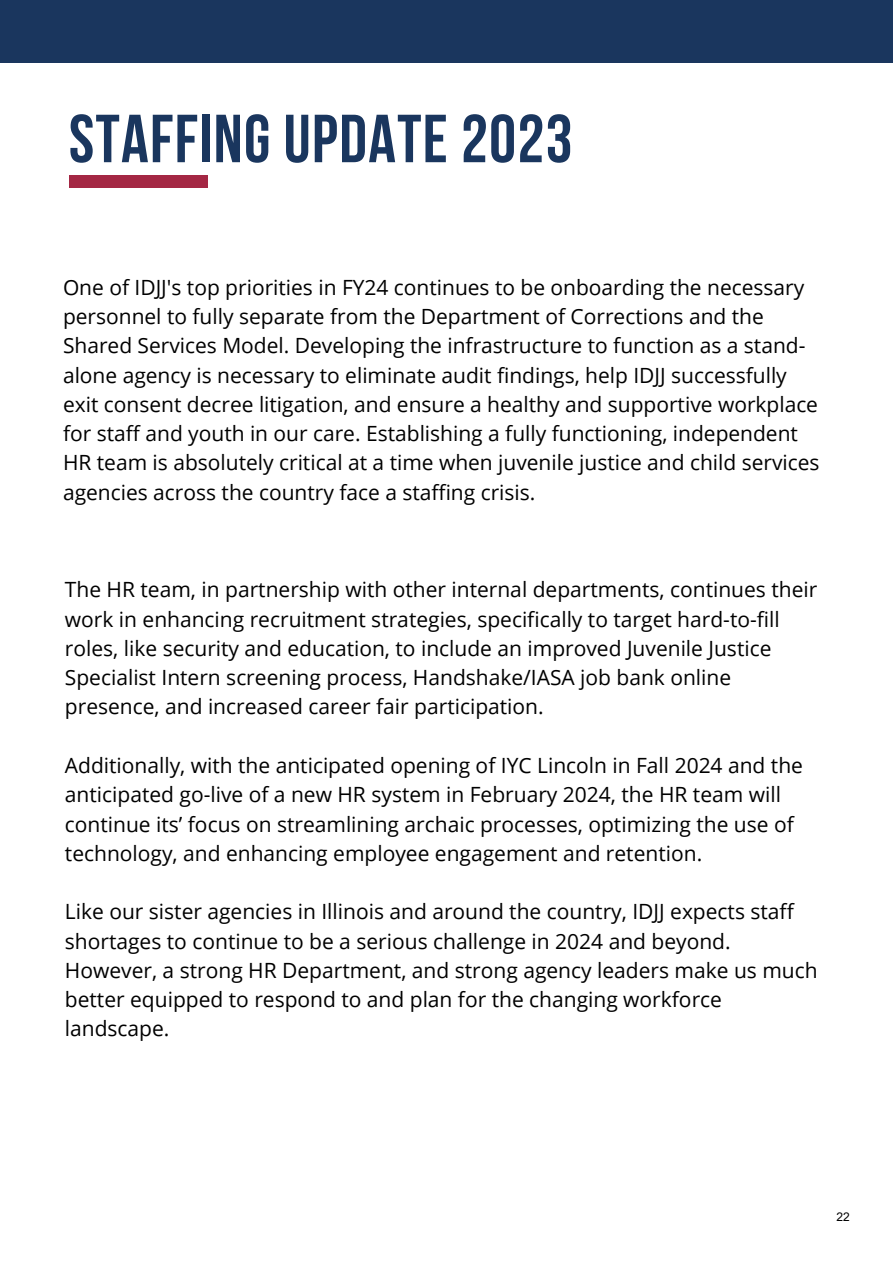
<style>
.page{position:relative;width:893px;height:1264px;background:#fff}
.page>*{position:absolute;margin:0;border:0;box-sizing:border-box;transform-origin:0 0}
.t1{font:700 67.8px "Bebas Neue";letter-spacing:.02em;color:#1a365e}
.t2{font:21px/29.2px "Open Sans";color:#000}
.t3{font:12px "Arial";color:#000}
</style>
<div class="page">
<div style="left:0;top:0;width:892px;height:62px;background:#1a365e"></div>
<div style="left:69px;top:175px;width:138px;height:12px;background:#a42744"></div>
<p class="t1" style="left:69px;top:111px;width:505px">STAFFING UPDATE 2023</p>
<p class="t2" style="left:63px;top:272px;width:742px">One of IDJJ's top priorities in FY24 continues to be onboarding the necessary</p>
<p class="t2" style="left:63px;top:301px;width:758px">personnel to fully separate from the Department of Corrections and the Shared Services Model. Developing the infrastructure to function as a stand&shy;alone agency is necessary to eliminate audit findings, help IDJJ successfully exit consent decree litigation, and ensure a healthy and supportive workplace for staff and youth in our care. Establishing a fully functioning, independent HR team is absolutely critical at a time when juvenile justice and child services agencies across the country face a staffing crisis.</p>
<p class="t2" style="left:65px;top:574px;width:753px">The HR team, in partnership with other internal departments, continues their work in enhancing recruitment strategies, specifically to target hard-to-fill roles, like security and education, to include an improved Juvenile Justice Specialist Intern screening process, Handshake/IASA job bank online presence, and increased career fair participation.</p>
<p class="t2" style="left:65px;top:750px;width:739px">Additionally, with the anticipated opening of IYC Lincoln in Fall 2024 and the anticipated go-live of a new HR system in February 2024, the HR team will continue its’ focus on streamlining archaic processes, optimizing the use of technology, and enhancing employee engagement and retention.</p>
<p class="t2" style="left:65px;top:896px;width:730px">Like our sister agencies in Illinois and around the country, IDJJ expects staff</p>
<p class="t2" style="left:65px;top:925px;width:667px">shortages to continue to be a serious challenge in 2024 and beyond.</p>
<p class="t2" style="left:65px;top:955px;width:754px">However, a strong HR Department, and strong agency leaders make us much better equipped to respond to and plan for the changing workforce landscape.</p>
<p class="t3" style="left:836px;top:1208px;width:15px">22</p>
</div>
